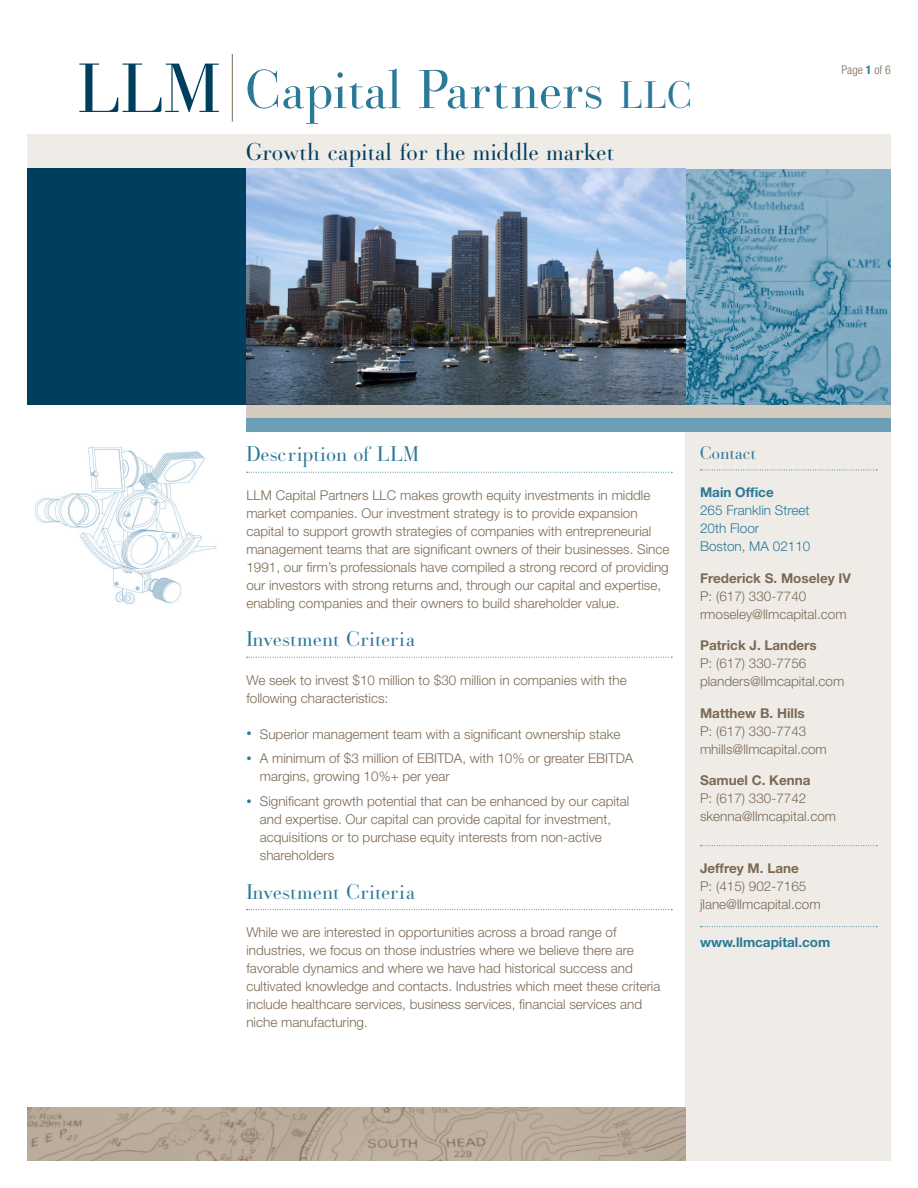
<style>
.page{position:relative;width:918px;height:1188px;background:#fff}
.page>*{position:absolute;margin:0;border:0;box-sizing:border-box;transform-origin:0 0}
.t1{font:54px "Bodoni Classic";letter-spacing:.025em;color:#2a7998}
.t2{font:24px "Bodoni Classic";letter-spacing:.025em;color:#003e5e}
.t3{font:21px "Bodoni Classic";letter-spacing:.025em;color:#2a7998}
.t4{font:18px "Bodoni Classic";letter-spacing:.025em;color:#2a7998}
.t5{font:300 13.5px/18px "Helvetica Neue LT Std";color:#7c6954}
.t6{font:700 13.5px "Helvetica Neue LT Std";color:#7c6954}
.t7{font:300 13.5px/18px "Helvetica Neue LT Std";color:#2a7998}
.t8{font:700 13.5px "Helvetica Neue LT Std";color:#2a7998}
.t9{font:300 condensed 12px "Helvetica Neue LT Std";color:#7c6954}
.s1{font-size:37.8px}
.s2{font-weight:700;color:#2a7998}
.s3{font-size:10.5px;color:#2a7998}
</style>
<div class="page">
<div style="left:685px;top:432px;width:206px;height:729px;background:#efece8"></div>
<img style="left:246px;top:169px;width:645px;height:236px">
<div style="left:27px;top:135px;width:864px;height:34px;background:#efece8"></div>
<div style="left:27px;top:169px;width:219px;height:236px;background:#003e5e"></div>
<div style="left:246px;top:405px;width:645px;height:13px;background:#d4cbc0"></div>
<div style="left:246px;top:418px;width:645px;height:14px;background:#6c9eb8"></div>
<img style="left:27px;top:1107px;width:658px;height:54px">
<img style="left:35px;top:446px;width:182px;height:158px">
<svg style="left:247px;top:472px;width:425px;height:1px"></svg>
<svg style="left:247px;top:657px;width:425px;height:1px"></svg>
<svg style="left:247px;top:909px;width:425px;height:1px"></svg>
<svg style="left:700px;top:470px;width:177px;height:1px"></svg>
<svg style="left:700px;top:845px;width:177px;height:1px"></svg>
<svg style="left:700px;top:926px;width:177px;height:1px"></svg>
<hr style="left:232px;top:54px;width:1px;height:68px;background:#7c6954">
<svg style="left:79px;top:64px;width:140px;height:48px"></svg>
<h1 class="t1" style="left:246px;top:56px;width:447px">Capital Partners <span class="s1">llc</span></h1>
<h2 class="t2" style="left:246px;top:137px;width:369px">Growth capital for the middle market</h2>
<p class="t9" style="left:842px;top:62px;width:51px">Page <span class="s2">1</span> of 6</p>
<h3 class="t3" style="left:246px;top:441px;width:174px">Description of LLM</h3>
<p class="t5" style="left:246px;top:486px;width:425px">LLM Capital Partners LLC makes growth equity investments in middle market companies. Our investment strategy is to provide expansion capital to support growth strategies of companies with entrepreneurial management teams that are significant owners of their businesses. Since 1991, our firm’s professionals have compiled a strong record of providing our investors with strong returns and, through our capital and expertise, enabling companies and their owners to build shareholder value.</p>
<h3 class="t3" style="left:246px;top:626px;width:170px">Investment Criteria</h3>
<p class="t5" style="left:246px;top:670px;width:382px">We seek to invest $10 million to $30 million in companies with the following characteristics:</p>
<p class="t5" style="left:246px;top:724px;width:376px"><span class="s3">•</span> Superior management team with a significant ownership stake</p>
<p class="t5" style="left:260px;top:749px;width:375px;text-indent:-13px"><span class="s3">•</span> A minimum of $3 million of EBITDA, with 10% or greater EBITDA margins, growing 10%+ per year</p>
<p class="t5" style="left:260px;top:792px;width:371px;text-indent:-13px"><span class="s3">•</span> Significant growth potential that can be enhanced by our capital and expertise. Our capital can provide capital for investment, acquisitions or to purchase equity interests from non-active shareholders</p>
<h3 class="t3" style="left:246px;top:878px;width:170px">Investment Criteria</h3>
<p class="t5" style="left:246px;top:923px;width:416px">While we are interested in opportunities across a broad range of industries, we focus on those industries where we believe there are favorable dynamics and where we have had historical success and cultivated knowledge and contacts. Industries which meet these criteria include healthcare services, business services, financial services and niche manufacturing.</p>
<h3 class="t4" style="left:700px;top:442px;width:58px">Contact</h3>
<p class="t8" style="left:700px;top:484px;width:75px">Main Office</p>
<p class="t7" style="left:700px;top:501px;width:112px">265 Franklin Street<br>20th Floor<br>Boston, MA 02110</p>
<p class="t6" style="left:700px;top:570px;width:152px">Frederick S. Moseley IV</p>
<p class="t5" style="left:700px;top:587px;width:148px">P: (617) 330-7740 rmoseley@llmcapital.com</p>
<p class="t6" style="left:700px;top:637px;width:118px">Patrick J. Landers</p>
<p class="t5" style="left:700px;top:654px;width:146px">P: (617) 330-7756 planders@llmcapital.com</p>
<p class="t6" style="left:700px;top:705px;width:106px">Matthew B. Hills</p>
<p class="t5" style="left:700px;top:722px;width:128px">P: (617) 330-7743 mhills@llmcapital.com</p>
<p class="t6" style="left:700px;top:772px;width:112px">Samuel C. Kenna</p>
<p class="t5" style="left:700px;top:789px;width:138px">P: (617) 330-7742 skenna@llmcapital.com</p>
<p class="t6" style="left:700px;top:860px;width:100px">Jeffrey M. Lane</p>
<p class="t5" style="left:700px;top:877px;width:122px">P: (415) 902-7165 jlane@llmcapital.com</p>
<p class="t8" style="left:700px;top:934px;width:132px">www.llmcapital.com</p>
</div>
